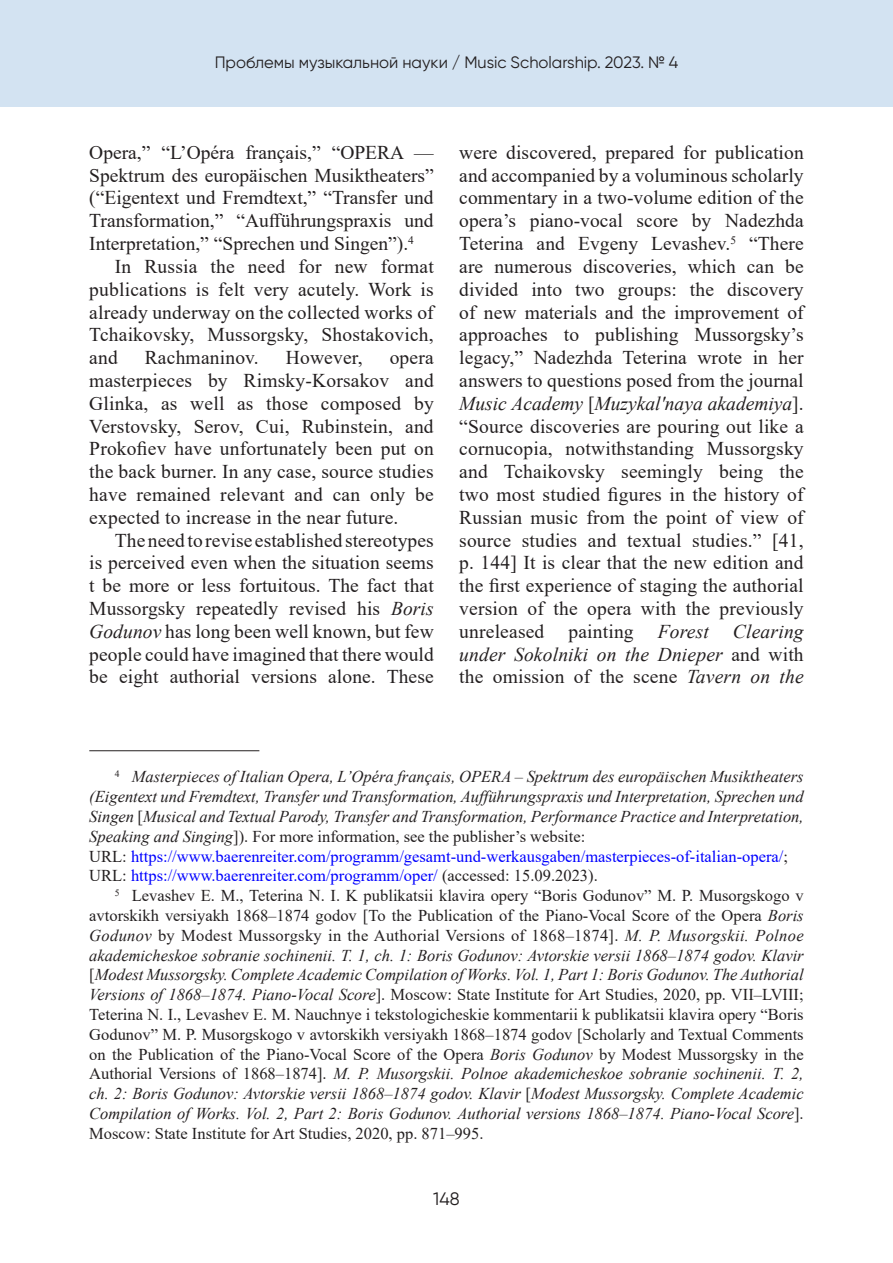
<style>
.page{position:relative;width:893px;height:1263px;background:#fff}
.page>*{position:absolute;margin:0;border:0;box-sizing:border-box;transform-origin:0 0}
.Текст{font:19.5px/22.8px "Times New Roman";letter-spacing:.01em;color:#231f20;text-align:justify}
.t1{font:18px "Gilroy";color:#231f20}
.Примечание{font:16.5px/19.8px "Times New Roman";color:#231f20;text-align:justify}
.Примечание-2{font:italic 16.5px/19.8px "Times New Roman";color:#231f20;text-align:justify}
.Примечание-3{font:16.5px "Times New Roman";color:#00f}
.t2{font:16.5px "Gilroy";color:#231f20}
.s1{font-style:italic}
.s2{font-style:normal}
.s3{color:#231f20}
</style>
<div class="page">
<div style="left:0;top:0;width:893px;height:107px;background:#d3e3f2"></div>
<hr style="left:89px;top:750px;width:170px;height:1px;background:#231f20">
<p class="t2" style="left:215px;top:53px;width:465px">Проблемы музыкальной науки / Music Scholarship. 2023. № 4</p>
<p class="Текст" style="left:89px;top:140px;width:346px">Opera,” “L’Opéra français,” “OPERA — Spektrum des europäischen Musiktheaters” (“Eigentext und Fremdtext,” “Transfer und Transformation,” “Aufführungspraxis und Interpretation,” “Sprechen und Singen”).<sup>4</sup></p>
<p class="Текст" style="left:89px;top:254px;width:346px;text-indent:26px">In Russia the need for new format publications is felt very acutely. Work is already underway on the collected works of Tchaikovsky, Mussorgsky, Shostakovich, and</p>
<p class="Текст" style="left:145px;top:346px;width:116px">Rachmaninov.</p>
<p class="Текст" style="left:286px;top:346px;width:78px">However,</p>
<p class="Текст" style="left:89px;top:346px;width:346px;text-indent:300px">opera masterpieces by Rimsky-Korsakov and Glinka, as well as those composed by Verstovsky, Serov, Cui, Rubinstein, and Prokofiev have unfortunately been put on the back burner. In any case, source studies have remained relevant and can only be expected to increase in the near future.</p>
<p class="Текст" style="left:89px;top:528px;width:346px;text-indent:26px">The need to revise established stereotypes is perceived even when the situation seems t be more or less fortuitous. The fact that Mussorgsky repeatedly revised his <span class="s1">Boris Godunov</span> has long been well known, but few people could have imagined that there would be eight authorial versions alone. These</p>
<p class="Текст" style="left:459px;top:140px;width:346px">were discovered, prepared for publication and accompanied by a voluminous scholarly commentary in a two-volume edition of the opera’s piano-vocal score by Nadezhda Teterina and Evgeny Levashev.<sup>5</sup> “There are numerous discoveries, which can be divided into two groups: the discovery of new materials and the improvement of approaches to publishing Mussorgsky’s legacy,” Nadezhda Teterina wrote in her answers to questions posed from the journal <span class="s1">Music Academy</span> [<span class="s1">Muzykal'naya akademiya</span>]. “Source discoveries are pouring out like a cornucopia, notwithstanding Mussorgsky and Tchaikovsky seemingly being the two most studied figures in the history of Russian music from the point of view of source studies and textual studies.” [41, p. 144] It is clear that the new edition and the first experience of staging the authorial version of the opera with the previously unreleased painting <span class="s1">Forest Clearing under Sokolniki on the Dnieper</span> and with the omission of the scene <span class="s1">Tavern on the</span></p>
<p class="Примечание-2" style="left:89px;top:766px;width:716px;text-indent:26px"><sup>4</sup> Masterpieces of Italian Opera, L’Opéra français, OPERA – Spektrum des europäischen Musiktheaters (Eigentext und Fremdtext, Transfer und Transformation, Aufführungspraxis und Interpretation, Sprechen und Singen <span class="s2">[</span>Musical and Textual Parody, Transfer and Transformation, Performance Practice and Interpretation, Speaking and Singing<span class="s2">]). For more information, see the publisher’s website:</span></p>
<p class="Примечание-3" style="left:89px;top:844px;width:700px"><span class="s3">URL:</span> https://www.baerenreiter.com/programm/gesamt-und-werkausgaben/masterpieces-of-italian-opera/<span class="s3">;</span></p>
<p class="Примечание-3" style="left:89px;top:864px;width:510px"><span class="s3">URL:</span> https://www.baerenreiter.com/programm/oper/ <span class="s3">(accessed: 15.09.2023).</span></p>
<p class="Примечание" style="left:89px;top:885px;width:716px;text-indent:26px"><sup>5</sup> Levashev E. M., Teterina N. I. K publikatsii klavira opery “Boris Godunov” M. P. Musorgskogo v avtorskikh versiyakh 1868–1874 godov [To the Publication of the Piano-Vocal Score of the Opera <span class="s1">Boris Godunov</span> by Modest Mussorgsky in the Authorial Versions of 1868–1874]. <span class="s1">M. P. Musorgskii. Polnoe akademicheskoe sobranie sochinenii. T. 1, ch. 1: Boris Godunov: Avtorskie versii 1868–1874 godov. Klavir </span>[<span class="s1">Modest Mussorgsky. Complete Academic Compilation of Works. Vol. 1, Part 1: Boris Godunov. The Authorial Versions of 1868–1874. Piano-Vocal Score</span>]. Moscow: State Institute for Art Studies, 2020, pp. VII–LVIII; Teterina N. I., Levashev E. M. Nauchnye i tekstologicheskie kommentarii k publikatsii klavira opery “Boris Godunov” M. P. Musorgskogo v avtorskikh versiyakh 1868–1874 godov [Scholarly and Textual Comments on the Publication of the Piano-Vocal Score of the Opera <span class="s1">Boris Godunov</span> by Modest Mussorgsky in the Authorial Versions of 1868–1874]. <span class="s1">M. P. Musorgskii. Polnoe akademicheskoe sobranie sochinenii. T. 2, ch. 2: Boris Godunov: Avtorskie versii 1868–1874 godov. Klavir</span> [<span class="s1">Modest Mussorgsky. Complete Academic Compilation of Works. Vol. 2, Part 2: Boris Godunov. Authorial versions 1868–1874. Piano-Vocal Score</span>].<br>Moscow: State Institute for Art Studies, 2020, pp. 871–995.</p>
<p class="t1" style="left:433px;top:1188px;width:28px">148</p>
</div>
